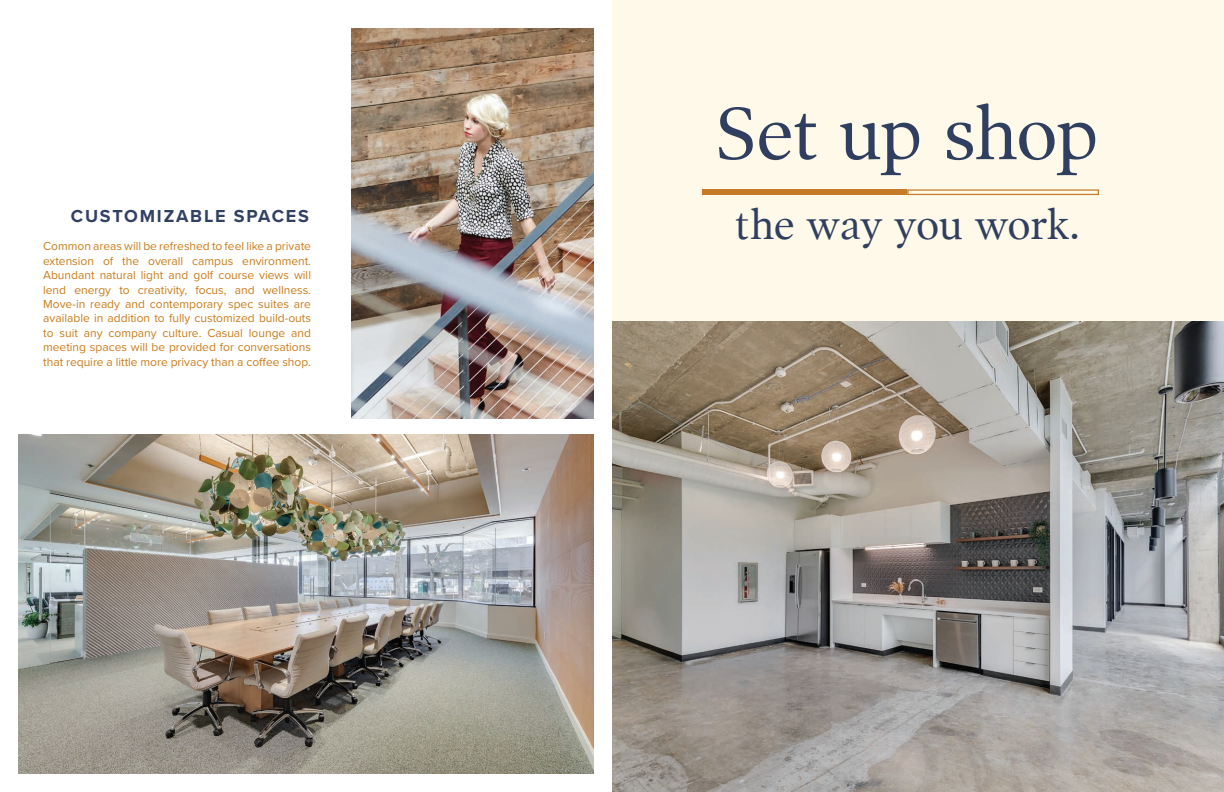
<style>
.page{position:relative;width:1224px;height:792px;background:#fff}
.page>*{position:absolute;margin:0;border:0;box-sizing:border-box;transform-origin:0 0}
.t1{font:75px "Poynter Text Roman One";letter-spacing:-.03em;color:#303f60}
.t2{font:42px "Poynter Text Roman One";letter-spacing:-.025em;color:#303f60}
.t3{font:700 18px "Proxima Nova";letter-spacing:.1em;color:#314163}
.t4{font:12px/14.4px "Proxima Nova";color:#c97c1a;text-align:justify}
</style>
<div class="page">
<img style="left:18px;top:435px;width:576px;height:339px">
<img style="left:351px;top:28px;width:243px;height:390px">
<div style="left:612px;top:0;width:612px;height:792px;background:#fef9e9"></div>
<img style="left:612px;top:322px;width:612px;height:470px">
<div style="left:907px;top:189px;width:192px;height:6px;border:1px solid #c57b28"></div>
<div style="left:702px;top:189px;width:205px;height:6px;background:#c57b28"></div>
<h3 class="t3" style="left:71px;top:203px;width:240px">CUSTOMIZABLE SPACES</h3>
<p class="t4" style="left:43px;top:239px;width:269px">Common areas will be refreshed to feel like a private extension of the overall campus environment.<br>Abundant natural light and golf course views will lend energy to creativity, focus, and wellness.<br>Move-in ready and contemporary spec suites are available in addition to fully customized build-outs to suit any company culture. Casual lounge and meeting spaces will be provided for conversations that require a little more privacy than a coffee shop.</p>
<h1 class="t1" style="left:715px;top:87px;width:386px">Set up shop</h1>
<h2 class="t2" style="left:735px;top:199px;width:346px">the way you work.</h2>
</div>
